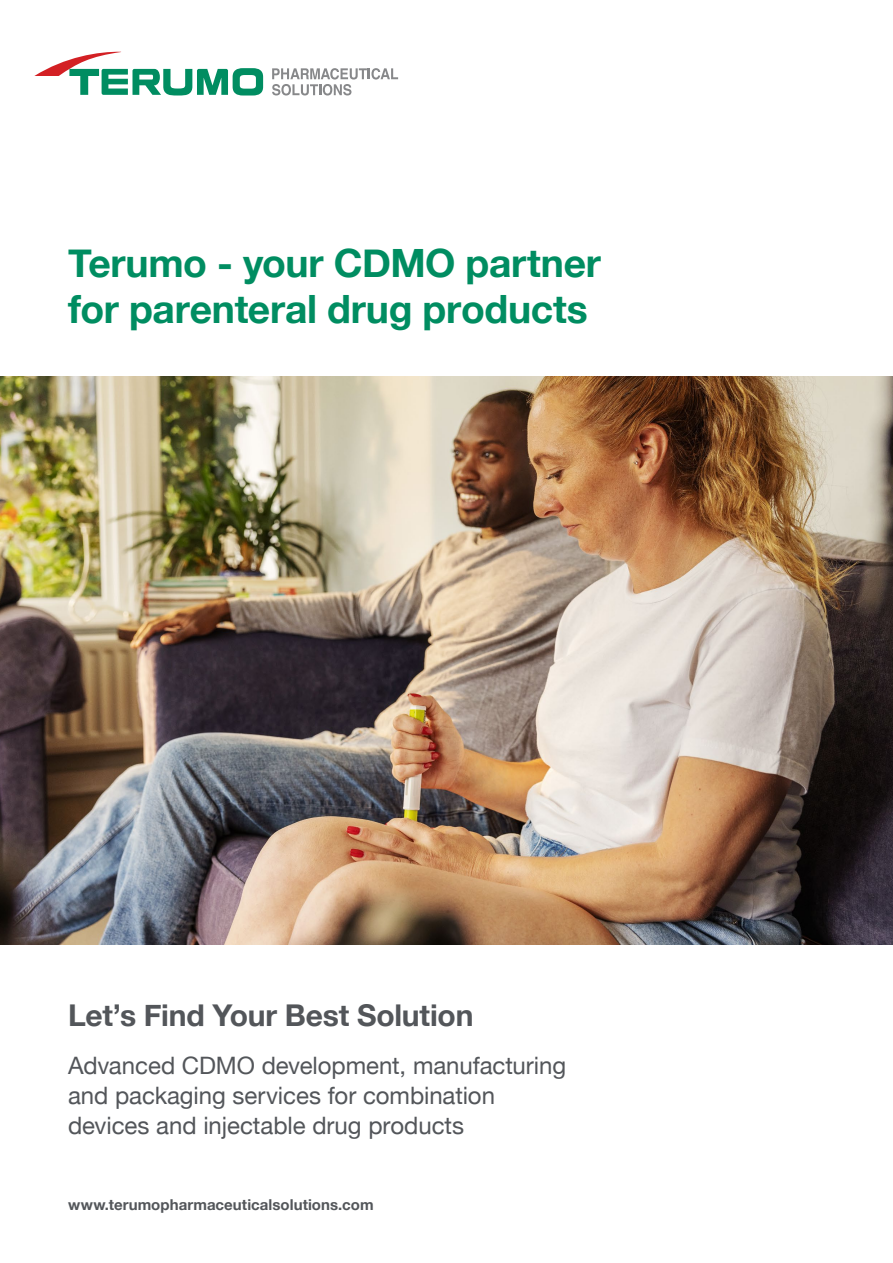
<style>
.page{position:relative;width:893px;height:1263px;background:#fff}
.page>*{position:absolute;margin:0;border:0;box-sizing:border-box;transform-origin:0 0}
.t1{font:700 39px/46.5px "Helvetica Neue";letter-spacing:-.005em;color:#008d61}
.t2{font:700 30px "Helvetica Neue";letter-spacing:-.005em;color:#53565a}
.t3{font:24px/30px "Helvetica Neue";letter-spacing:-.005em;color:#53565a}
.t4{font:700 15px "Helvetica Neue";letter-spacing:.005em;color:#53565a}
</style>
<div class="page">
<img style="left:0;top:376px;width:893px;height:568px">
<svg style="left:34px;top:51px;width:229px;height:45px"></svg>
<svg style="left:272px;top:68px;width:126px;height:27px"></svg>
<h1 class="t1" style="left:68px;top:241px;width:534px">Terumo - your CDMO partner for parenteral drug products</h1>
<p class="t2" style="left:68px;top:992px;width:407px">Let’s Find Your Best Solution</p>
<p class="t3" style="left:68px;top:1052px;width:500px">Advanced CDMO development, manufacturing and packaging services for combination devices and injectable drug products</p>
<p class="t4" style="left:68px;top:1192px;width:307px">www.terumopharmaceuticalsolutions.com</p>
</div>
